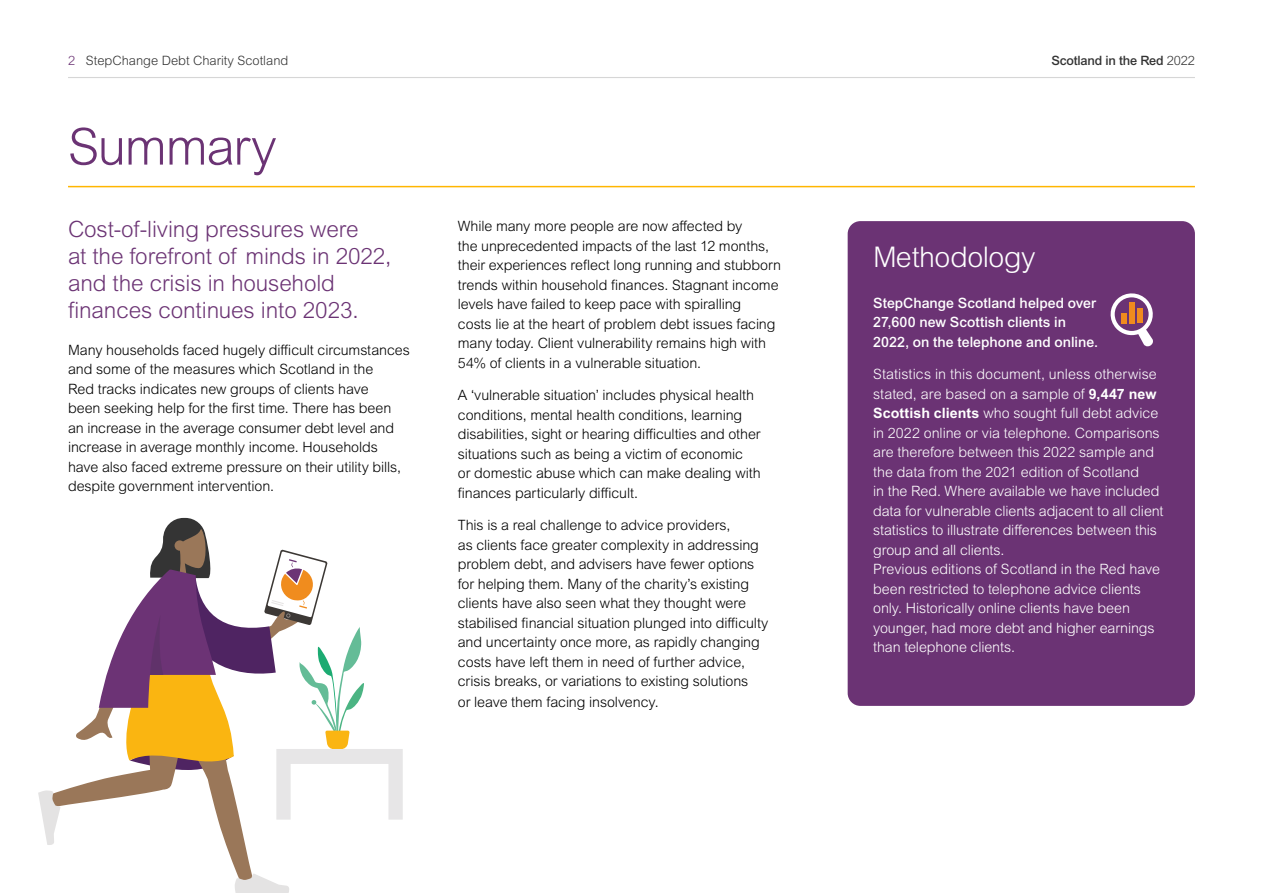
<style>
.page{position:relative;width:1263px;height:893px;background:#fff}
.page>*{position:absolute;margin:0;border:0;box-sizing:border-box;transform-origin:0 0}
.t1{font:300 51px "Arial MT Pro";letter-spacing:-.03em;color:#6b3374}
.Body_Text{font:300 28.5px "Arial MT Pro";letter-spacing:-.015em;color:#fff}
.Body_Text-2{font:300 22.5px/27px "Arial MT Pro";letter-spacing:-.005em;color:#6b3374}
.Body_Text-3{font:300 14.25px/19.5px "Arial MT Pro";letter-spacing:-.005em;color:#000}
.Body_Text-4{font:300 14.25px/19.5px "Arial MT Pro";letter-spacing:-.005em;color:#fff}
.Body_Text-5{font:500 14.25px/19.5px "Arial MT Pro";color:#fff}
.t2{font:300 12.9px "Arial MT Pro";color:#333}
.t3{font:500 12.9px "Arial MT Pro";letter-spacing:-.015em;color:#333}
.s1{color:#6b3374}
.s2{font-weight:300}
.s3{font-weight:700}
</style>
<div class="page">
<div style="left:848px;top:221px;width:347px;height:485px;background:#6b3374;border-radius:13px"></div>
<svg style="left:38px;top:518px;width:365px;height:375px"></svg>
<svg style="left:1110px;top:293px;width:43px;height:53px"></svg>
<div style="left:1121px;top:313px;width:5px;height:10px;background:#f08b1e"></div>
<div style="left:1129px;top:302px;width:5px;height:21px;background:#f08b1e"></div>
<div style="left:1137px;top:308px;width:5px;height:15px;background:#f08b1e"></div>
<hr style="left:68px;top:77px;width:1127px;height:1px;background:#d6d6d6">
<hr style="left:68px;top:186px;width:1127px;height:1px;background:#ffb600">
<p class="t2" style="left:68px;top:52px;width:222px"><span class="s1">2</span> StepChange Debt Charity Scotland</p>
<p class="t3" style="left:1051px;top:52px;width:145px">Scotland in the Red <span class="s2">2022</span></p>
<p class="t1" style="left:68px;top:115px;width:210px">Summary</p>
<p class="Body_Text-2" style="left:68px;top:217px;width:325px">Cost-of-living pressures were<br>at the forefront of minds in 2022, and the crisis in household finances continues into 2023.</p>
<p class="Body_Text-3" style="left:68px;top:341px;width:343px">Many households faced hugely difficult circumstances and some of the measures which Scotland in the<br>Red tracks indicates new groups of clients have<br>been seeking help for the first time. There has been an increase in the average consumer debt level and increase in average monthly income. Households have also faced extreme pressure on their utility bills, despite government intervention.</p>
<p class="Body_Text-3" style="left:458px;top:217px;width:325px">While many more people are now affected by<br>the unprecedented impacts of the last 12 months, their experiences reflect long running and stubborn trends within household finances. Stagnant income levels have failed to keep pace with spiralling<br>costs lie at the heart of problem debt issues facing many today. Client vulnerability remains high with 54% of clients in a vulnerable situation.</p>
<p class="Body_Text-3" style="left:458px;top:386px;width:304px">A ‘vulnerable situation’ includes physical health conditions, mental health conditions, learning disabilities, sight or hearing difficulties and other situations such as being a victim of economic<br>or domestic abuse which can make dealing with finances particularly difficult.</p>
<p class="Body_Text-3" style="left:458px;top:516px;width:312px">This is a real challenge to advice providers,<br>as clients face greater complexity in addressing problem debt, and advisers have fewer options for helping them. Many of the charity’s existing clients have also seen what they thought were stabilised financial situation plunged into difficulty and uncertainty once more, as rapidly changing costs have left them in need of further advice, crisis breaks, or variations to existing solutions</p>
<p class="Body_Text-3" style="left:458px;top:693px;width:202px">or leave them facing insolvency.</p>
<p class="Body_Text" style="left:873px;top:240px;width:164px">Methodology</p>
<p class="Body_Text-5" style="left:873px;top:294px;width:226px">StepChange Scotland helped over<br>27,600 new Scottish clients in<br>2022, on the telephone and online.</p>
<p class="Body_Text-4" style="left:873px;top:365px;width:292px">Statistics in this document, unless otherwise stated, are based on a sample of <span class="s3">9,447 new Scottish clients</span> who sought full debt advice in 2022 online or via telephone. Comparisons are therefore between this 2022 sample and the data from the 2021 edition of Scotland<br>in the Red. Where available we have included data for vulnerable clients adjacent to all client statistics to illustrate differences between this group and all clients.</p>
<p class="Body_Text-4" style="left:873px;top:560px;width:288px">Previous editions of Scotland in the Red have been restricted to telephone advice clients only. Historically online clients have been younger, had more debt and higher earnings than telephone clients.</p>
</div>
